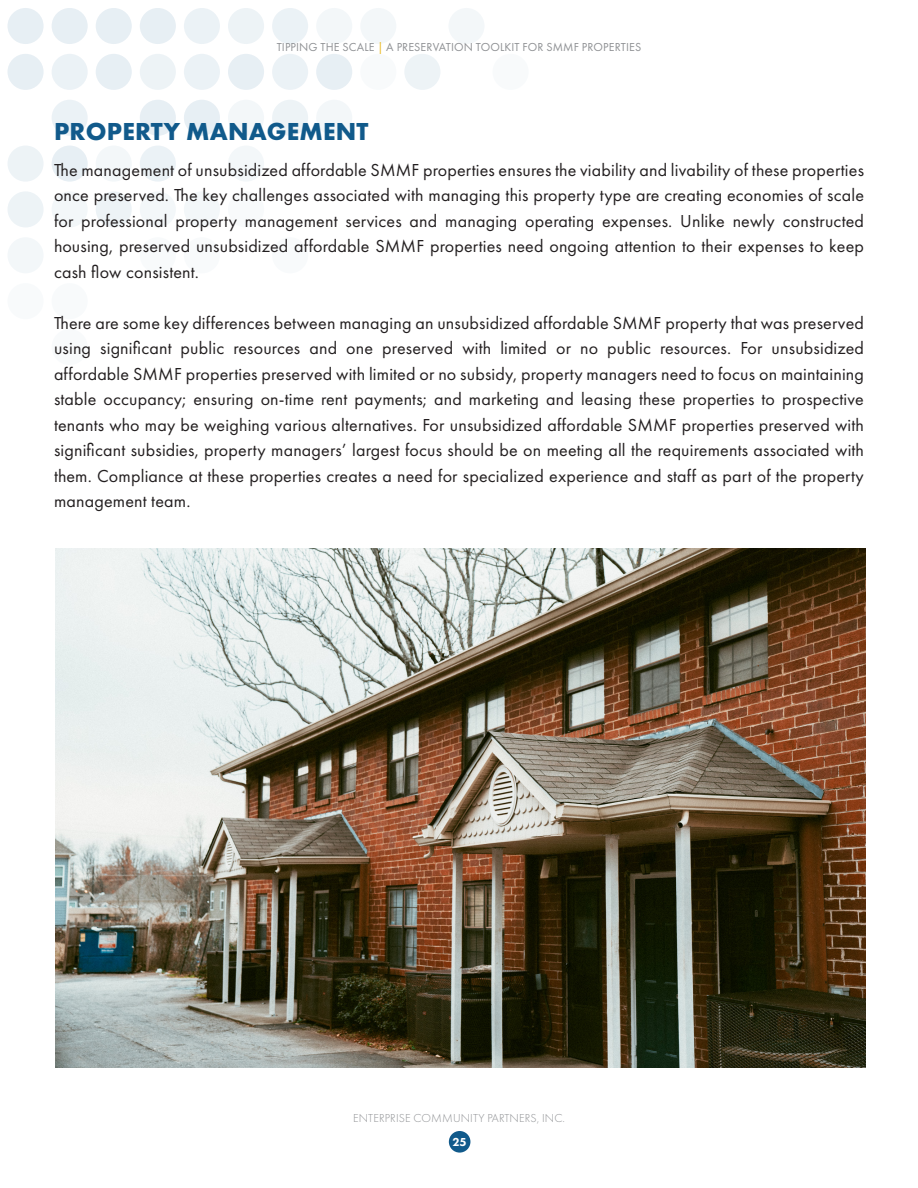
<style>
.page{position:relative;width:918px;height:1188px;background:#fff}
.page>*{position:absolute;margin:0;border:0;box-sizing:border-box;transform-origin:0 0}
.t1{font:700 25.5px "Futura PT";letter-spacing:.01em;color:#115a8b}
.t2{font:18px/25.5px "Futura PT";letter-spacing:.01em;color:#231f20;text-align:justify}
.t3{font:12px "Futura PT";letter-spacing:.01em;color:#8f9194}
.t4{font:300 12px "Futura PT";letter-spacing:.01em;color:#8f9194}
.t5{font:800 12px "Futura PT";color:#fff}
.s1{color:#e9b81e}
</style>
<div class="page">
<div style="left:52px;top:329px;width:36px;height:36px;background:#f8fafb;border-radius:50%"></div>
<div style="left:52px;top:283px;width:36px;height:36px;background:#f8fafb;border-radius:50%"></div>
<div style="left:7px;top:283px;width:37px;height:36px;background:#f8fafb;border-radius:50%"></div>
<div style="left:272px;top:237px;width:36px;height:36px;background:#f8fafb;border-radius:50%"></div>
<div style="left:184px;top:237px;width:36px;height:36px;background:#f8fafb;border-radius:50%"></div>
<div style="left:140px;top:237px;width:36px;height:36px;background:#f8fafb;border-radius:50%"></div>
<div style="left:7px;top:237px;width:37px;height:36px;background:#f3f7f9;border-radius:50%"></div>
<div style="left:228px;top:191px;width:36px;height:37px;background:#f8fafb;border-radius:50%"></div>
<div style="left:184px;top:191px;width:36px;height:37px;background:#f3f7f9;border-radius:50%"></div>
<div style="left:140px;top:191px;width:36px;height:37px;background:#f3f7f9;border-radius:50%"></div>
<div style="left:96px;top:191px;width:36px;height:37px;background:#edf3f6;border-radius:50%"></div>
<div style="left:52px;top:191px;width:36px;height:37px;background:#f3f7f9;border-radius:50%"></div>
<div style="left:7px;top:191px;width:37px;height:37px;background:#edf3f6;border-radius:50%"></div>
<div style="left:228px;top:146px;width:36px;height:36px;background:#f3f7f9;border-radius:50%"></div>
<div style="left:140px;top:146px;width:36px;height:36px;background:#ebf2f6;border-radius:50%"></div>
<div style="left:96px;top:146px;width:36px;height:36px;background:#f3f7f9;border-radius:50%"></div>
<div style="left:52px;top:146px;width:36px;height:36px;background:#e7eff4;border-radius:50%"></div>
<div style="left:7px;top:146px;width:37px;height:36px;background:#edf3f6;border-radius:50%"></div>
<div style="left:316px;top:100px;width:36px;height:36px;background:#f3f7f9;border-radius:50%"></div>
<div style="left:272px;top:100px;width:36px;height:36px;background:#edf3f6;border-radius:50%"></div>
<div style="left:228px;top:100px;width:36px;height:36px;background:#f3f7f9;border-radius:50%"></div>
<div style="left:184px;top:100px;width:36px;height:36px;background:#e7eff4;border-radius:50%"></div>
<div style="left:140px;top:100px;width:36px;height:36px;background:#e7eff4;border-radius:50%"></div>
<div style="left:52px;top:100px;width:36px;height:36px;background:#ebf2f6;border-radius:50%"></div>
<div style="left:493px;top:54px;width:36px;height:36px;background:#f8fafb;border-radius:50%"></div>
<div style="left:404px;top:54px;width:36px;height:36px;background:#edf3f6;border-radius:50%"></div>
<div style="left:360px;top:54px;width:36px;height:36px;background:#f8fafb;border-radius:50%"></div>
<div style="left:316px;top:54px;width:36px;height:36px;background:#e7eff4;border-radius:50%"></div>
<div style="left:272px;top:54px;width:36px;height:36px;background:#ebf2f6;border-radius:50%"></div>
<div style="left:228px;top:54px;width:36px;height:36px;background:#e7eff4;border-radius:50%"></div>
<div style="left:184px;top:54px;width:36px;height:36px;background:#ebf2f6;border-radius:50%"></div>
<div style="left:140px;top:54px;width:36px;height:36px;background:#edf3f6;border-radius:50%"></div>
<div style="left:96px;top:54px;width:36px;height:36px;background:#e7eff4;border-radius:50%"></div>
<div style="left:52px;top:54px;width:36px;height:36px;background:#ebf2f6;border-radius:50%"></div>
<div style="left:8px;top:54px;width:36px;height:36px;background:#e7eff4;border-radius:50%"></div>
<div style="left:448px;top:8px;width:37px;height:36px;background:#f3f7f9;border-radius:50%"></div>
<div style="left:360px;top:8px;width:36px;height:36px;background:#f3f7f9;border-radius:50%"></div>
<div style="left:316px;top:8px;width:36px;height:36px;background:#f3f7f9;border-radius:50%"></div>
<div style="left:272px;top:8px;width:36px;height:36px;background:#ebf2f6;border-radius:50%"></div>
<div style="left:228px;top:8px;width:36px;height:36px;background:#edf3f6;border-radius:50%"></div>
<div style="left:184px;top:8px;width:36px;height:36px;background:#ebf2f6;border-radius:50%"></div>
<div style="left:140px;top:8px;width:36px;height:36px;background:#e7eff4;border-radius:50%"></div>
<div style="left:96px;top:8px;width:36px;height:36px;background:#e7eff4;border-radius:50%"></div>
<div style="left:52px;top:8px;width:36px;height:36px;background:#e7eff4;border-radius:50%"></div>
<div style="left:8px;top:8px;width:36px;height:36px;background:#e7eff4;border-radius:50%"></div>
<div style="left:449px;top:1131px;width:21px;height:22px;background:#115a8b;border-radius:50%"></div>
<img style="left:55px;top:549px;width:810px;height:518px">
<p class="t3" style="left:277px;top:40px;width:366px">TIPPING THE SCALE <span class="s1">|</span> A PRESERVATION TOOLKIT FOR SMMF PROPERTIES</p>
<p class="t1" style="left:54px;top:115px;width:316px">PROPERTY MANAGEMENT</p>
<p class="t2" style="left:54px;top:157px;width:812px">The management of unsubsidized affordable SMMF properties ensures the viability and livability of these properties once preserved. The key challenges associated with managing this property type are creating economies of scale for professional property management services and managing operating expenses. Unlike newly constructed housing, preserved unsubsidized affordable SMMF properties need ongoing attention to their expenses to keep cash flow consistent.</p>
<p class="t2" style="left:54px;top:310px;width:812px">There are some key differences between managing an unsubsidized affordable SMMF property that was preserved using significant public resources and one preserved with limited or no public resources. For unsubsidized affordable SMMF properties preserved with limited or no subsidy, property managers need to focus on maintaining stable occupancy; ensuring on-time rent payments; and marketing and leasing these properties to prospective tenants who may be weighing various alternatives. For unsubsidized affordable SMMF properties preserved with significant subsidies, property managers’ largest focus should be on meeting all the requirements associated with them. Compliance at these properties creates a need for specialized experience and staff as part of the property management team.</p>
<p class="t4" style="left:353px;top:1111px;width:214px">ENTERPRISE COMMUNITY PARTNERS, INC.</p>
<p class="t5" style="left:452px;top:1134px;width:16px">25</p>
</div>
